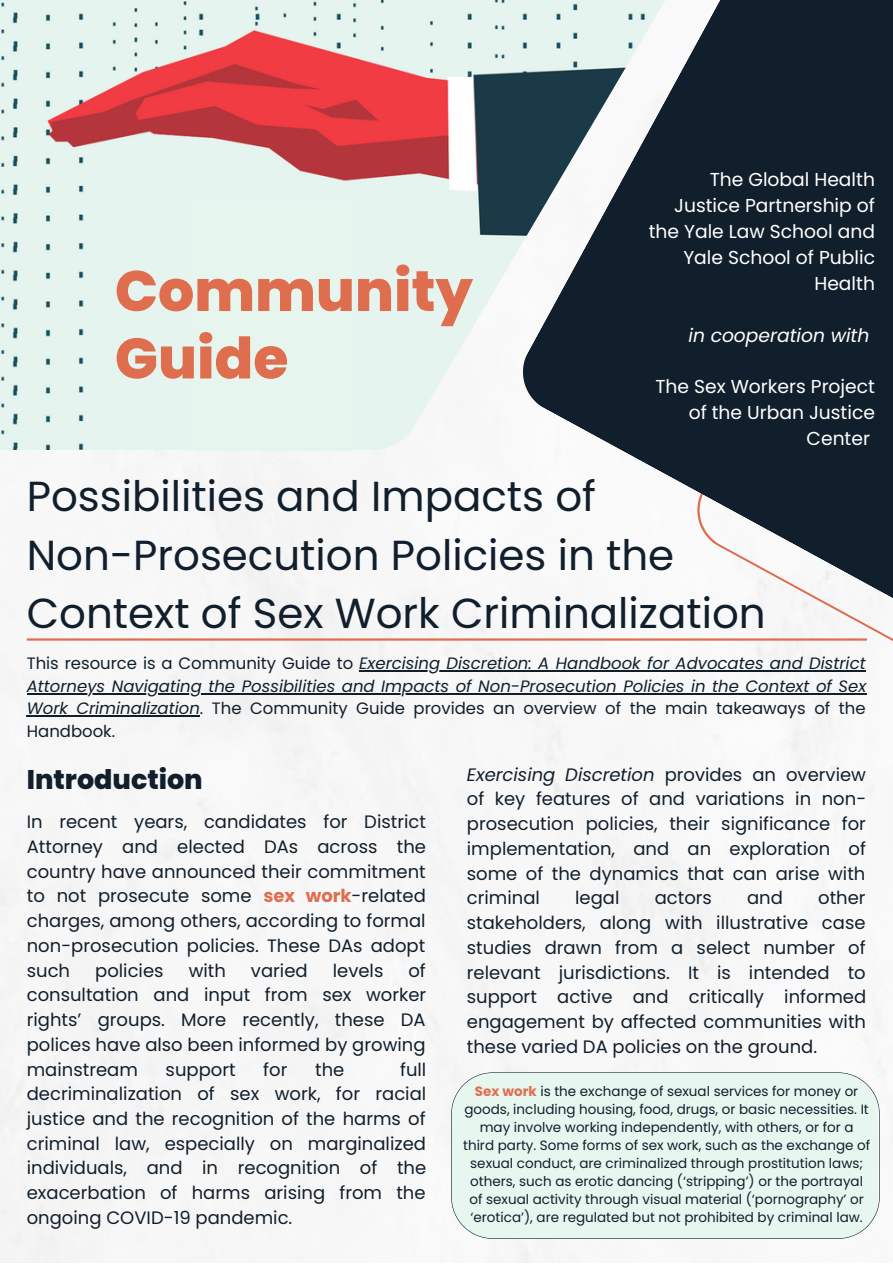
<style>
.page{position:relative;width:893px;height:1264px;background:#fff}
.page>*{position:absolute;margin:0;border:0;box-sizing:border-box;transform-origin:0 0}
.t1{font:800 57px/67.5px "Poppins";color:#df6e4e}
.t2{font:42px/58.5px "Poppins";color:#111f2c}
.t3{font:800 27px "Poppins";color:#111f2c}
.t4{font:18.75px/25.8px "Poppins";color:#fff;text-align:right}
.t5{font:italic 18.75px "Poppins";color:#fff}
.t6{font:18px/24.8px "Poppins";color:#111f2c;text-align:justify}
.t7{font:italic 16.5px/22.5px "Poppins";color:#111f2c;text-align:justify}
.t8{font:13.5px/18px "Poppins";color:#111f2c;text-align:center}
.s1{font-style:normal}
.s2{font-weight:700;color:#df6e4e}
.s3{font-style:italic}
</style>
<div class="page">
<img style="left:0;top:0;width:892px;height:1262px">
<svg style="left:695px;top:692px;width:197px;height:201px"></svg>
<img style="left:373px;top:425px;width:42px;height:24px">
<hr style="left:27px;top:638px;width:839px;height:2px;background:#df6e4e">
<svg style="left:521px;top:0;width:371px;height:692px;fill:#111f2c"></svg>
<div style="left:189px;top:198px;width:165px;height:252px;background:#e7f5ef"></div>
<hr style="left:359px;top:670px;width:506px;height:1px;background:#111f2c">
<hr style="left:27px;top:693px;width:839px;height:1px;background:#111f2c">
<hr style="left:27px;top:715px;width:173px;height:1px;background:#111f2c">
<div style="left:451px;top:1072px;width:428px;height:166px;background:#e7f6ef"></div>
<h1 class="t1" style="left:115px;top:257px;width:359px">Community<br>Guide</h1>
<p class="t4" style="left:648px;top:167px;width:228px">The Global Health<br>Justice Partnership of the Yale Law School and<br>Yale School of Public<br>Health</p>
<p class="t5" style="left:688px;top:322px;width:182px">in cooperation with</p>
<p class="t4" style="left:655px;top:374px;width:221px">The Sex Workers Project of the Urban Justice<br>Center</p>
<h2 class="t2" style="left:27px;top:467px;width:740px">Possibilities and Impacts of<br>Non-Prosecution Policies in the<br>Context of Sex Work Criminalization</h2>
<p class="t7" style="left:27px;top:652px;width:840px"><span class="s1">This resource is a Community Guide to</span> Exercising Discretion: A Handbook for Advocates and District Attorneys Navigating the Possibilities and Impacts of Non-Prosecution Policies in the Context of Sex Work Criminalization<span class="s1">. The Community Guide provides an overview of the main takeaways of the Handbook.</span></p>
<h3 class="t3" style="left:27px;top:760px;width:177px">Introduction</h3>
<p class="t6" style="left:27px;top:809px;width:400px">In recent years, candidates for District Attorney and elected DAs across the country have announced their commitment to not prosecute some <span class="s2">sex work</span>-related charges, among others, according to formal non-prosecution policies. These DAs adopt such</p>
<p class="t6" style="left:27px;top:957px;width:401px;text-indent:381px">of consultation and input from sex worker rights’ groups. More recently, these DA polices have also been informed by growing mainstream</p>
<p class="t6" style="left:95px;top:957px;width:70px">policies</p>
<p class="t6" style="left:189px;top:957px;width:39px">with</p>
<p class="t6" style="left:251px;top:957px;width:58px">varied</p>
<p class="t6" style="left:333px;top:957px;width:52px">levels</p>
<p class="t6" style="left:27px;top:1056px;width:401px;text-indent:373px">full decriminalization of sex work, for racial justice and the recognition of the harms of criminal law, especially on marginalized individuals, and in recognition of the exacerbation of harms arising from the ongoing COVID-19 pandemic.</p>
<p class="t6" style="left:166px;top:1056px;width:71px">support</p>
<p class="t6" style="left:263px;top:1056px;width:26px">for</p>
<p class="t6" style="left:315px;top:1056px;width:31px">the</p>
<p class="t6" style="left:467px;top:762px;width:401px"><span class="s3">Exercising Discretion</span> provides an overview of key features of and variations in non&shy;prosecution policies, their significance for implementation, and an exploration of some of the dynamics that can arise with criminal</p>
<p class="t6" style="left:467px;top:885px;width:401px;text-indent:351px">other stakeholders, along with illustrative case studies drawn from a select number of relevant jurisdictions. It is intended to support active and critically informed engagement by affected communities with these varied DA policies on the ground.</p>
<p class="t6" style="left:575px;top:885px;width:46px">legal</p>
<p class="t6" style="left:654px;top:885px;width:59px">actors</p>
<p class="t6" style="left:747px;top:885px;width:37px">and</p>
<p class="t8" style="left:463px;top:1082px;width:408px"><span class="s2">Sex work</span> is the exchange of sexual services for money or goods, including housing, food, drugs, or basic necessities. It may involve working independently, with others, or for a third party. Some forms of sex work, such as the exchange of sexual conduct, are criminalized through prostitution laws; others, such as erotic dancing (‘stripping’) or the portrayal of sexual activity through visual material (‘pornography’ or ‘erotica’), are regulated but not prohibited by criminal law.</p>
</div>
